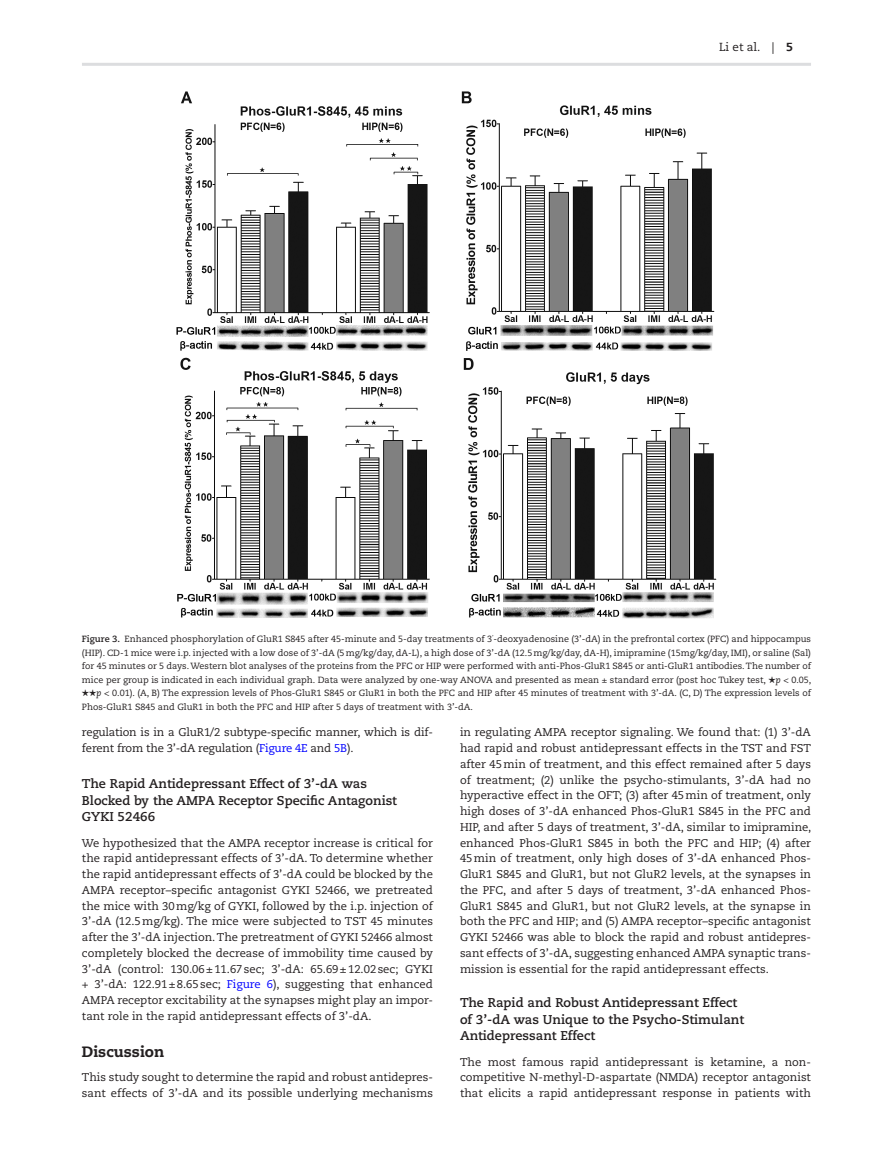
<style>
.page{position:relative;width:893px;height:1174px;background:#fff}
.page>*{position:absolute;margin:0;border:0;box-sizing:border-box;transform-origin:0 0}
.t1{font:800 15px "Caecilia LT Std";color:#231f20}
.t2{font:700 12.75px/16.5px "Caecilia LT Std";color:#231f20}
.t3{font:11.7px "Caecilia LT Std";color:#231f20}
.t4{font:11.25px/15.8px "Caecilia LT Std";color:#231f20;text-align:justify}
.t5{font:9px/13.5px "Caecilia LT Std";color:#231f20;text-align:justify}
.s1{font-weight:800}
.s2{font-weight:700}
.s3{font-family:"Arial Unicode MS"}
.s4{font-style:italic}
.s5{color:#00f}
</style>
<div class="page">
<hr style="left:82px;top:63px;width:729px;height:3px;background:#dcdddf">
<img style="left:176px;top:92px;width:540px;height:526px">
<p class="t3" style="left:719px;top:40px;width:75px">Li et al. | <span class="s1">5</span></p>
<p class="t5" style="left:82px;top:632px;width:731px"><span class="s2">Figure 3.</span> Enhanced phosphorylation of GluR1 S845 after 45-minute and 5-day treatments of 3<sup>’</sup>-deoxyadenosine (3’-dA) in the prefrontal cortex (PFC) and hippocampus (HIP). CD-1 mice were i.p. injected with a low dose of 3’-dA (5mg/kg/day, dA-L), a high dose of 3’-dA (12.5mg/kg/day, dA-H), imipramine (15mg/kg/day, IMI), or saline (Sal) for 45 minutes or 5 days. Western blot analyses of the proteins from the PFC or HIP were performed with anti-Phos-GluR1 S845 or anti-GluR1 antibodies. The number of mice per group is indicated in each individual graph. Data were analyzed by one-way ANOVA and presented as mean ± standard error (post hoc Tukey test, <span class="s3">★</span><span class="s4">p</span> &lt; 0.05,</p>
<p class="t5" style="left:82px;top:686px;width:730px"><span class="s3">★★</span><span class="s4">p</span> &lt; 0.01). (A, B) The expression levels of Phos-GluR1 S845 or GluR1 in both the PFC and HIP after 45 minutes of treatment with 3’-dA. (C, D) The expression levels of<br>Phos-GluR1 S845 and GluR1 in both the PFC and HIP after 5 days of treatment with 3’-dA.</p>
<p class="t4" style="left:82px;top:724px;width:352px">regulation is in a GluR1/2 subtype-specific manner, which is dif&shy;ferent from the 3’-dA regulation (<span class="s5">Figure 4E</span> and <span class="s5">5B</span>).</p>
<p class="t2" style="left:82px;top:775px;width:317px">The Rapid Antidepressant Effect of 3’-dA was<br>Blocked by the AMPA Receptor Specific Antagonist<br>GYKI 52466</p>
<p class="t4" style="left:82px;top:835px;width:353px">We hypothesized that the AMPA receptor increase is critical for the rapid antidepressant effects of 3’-dA. To determine whether the rapid antidepressant effects of 3’-dA could be blocked by the AMPA receptor–specific antagonist GYKI 52466, we pretreated the mice with 30mg/kg of GYKI, followed by the i.p. injection of 3’-dA (12.5mg/kg). The mice were subjected to TST 45 minutes after the 3’-dA injection. The pretreatment of GYKI 52466 almost completely blocked the decrease of immobility time caused by 3’-dA (control: 130.06±11.67sec; 3’-dA: 65.69±12.02sec; GYKI + 3’-dA: 122.91±8.65sec; <span class="s5">Figure 6</span>), suggesting that enhanced AMPA receptor excitability at the synapses might play an impor&shy;tant role in the rapid antidepressant effects of 3’-dA.</p>
<h1 class="t1" style="left:82px;top:1042px;width:84px">Discussion</h1>
<p class="t4" style="left:82px;top:1069px;width:352px">This study sought to determine the rapid and robust antidepres&shy;sant effects of 3’-dA and its possible underlying mechanisms</p>
<p class="t4" style="left:460px;top:724px;width:353px">in regulating AMPA receptor signaling. We found that: (1) 3’-dA had rapid and robust antidepressant effects in the TST and FST after 45min of treatment, and this effect remained after 5 days of treatment; (2) unlike the psycho-stimulants, 3’-dA had no hyperactive effect in the OFT; (3) after 45min of treatment, only high doses of 3’-dA enhanced Phos-GluR1 S845 in the PFC and HIP, and after 5 days of treatment, 3’-dA, similar to imipramine, enhanced Phos-GluR1 S845 in both the PFC and HIP; (4) after 45min of treatment, only high doses of 3’-dA enhanced Phos-GluR1 S845 and GluR1, but not GluR2 levels, at the synapses in the PFC, and after 5 days of treatment, 3’-dA enhanced Phos-GluR1 S845 and GluR1, but not GluR2 levels, at the synapse in both the PFC and HIP; and (5) AMPA receptor–specific antagonist GYKI 52466 was able to block the rapid and robust antidepres&shy;sant effects of 3’-dA, suggesting enhanced AMPA synaptic trans&shy;mission is essential for the rapid antidepressant effects.</p>
<p class="t2" style="left:460px;top:994px;width:286px">The Rapid and Robust Antidepressant Effect of 3’-dA was Unique to the Psycho-Stimulant<br>Antidepressant Effect</p>
<p class="t4" style="left:460px;top:1054px;width:352px">The most famous rapid antidepressant is ketamine, a non&shy;competitive N-methyl-D-aspartate (NMDA) receptor antagonist that elicits a rapid antidepressant response in patients with</p>
</div>
